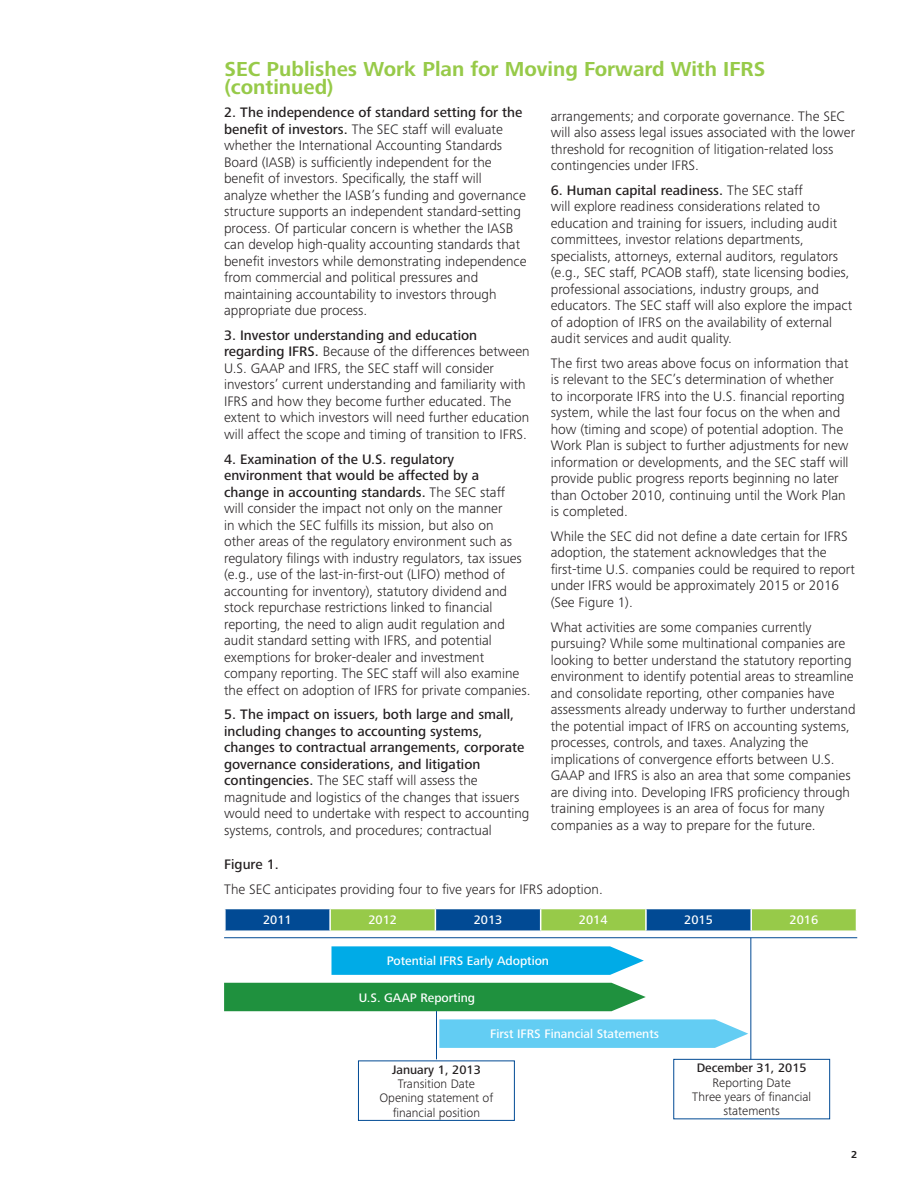
<style>
.page{position:relative;width:918px;height:1188px;background:#fff}
.page>*{position:absolute;margin:0;border:0;box-sizing:border-box;transform-origin:0 0}
.Subhead_B_Subhead__B{font:700 21px/18px "Frutiger Next Pro";color:#97ca49}
.Body_copy{font:300 14.25px/16.5px "Frutiger Next Pro";color:#231f20}
.Body_copy-2{font:500 14.25px/16.5px "Frutiger Next Pro";color:#231f20}
.Table_Copy{font:300 12.75px/14.2px "Frutiger Next Pro";color:#231f20;text-align:center}
.Table_Copy-2{font:500 12.75px "Frutiger Next Pro";color:#fff}
.t1{font:700 10.5px "Frutiger Next Pro";color:#231f20}
.s1{font-weight:500}
.s2{font-weight:300}
</style>
<div class="page">
<svg style="left:225px;top:909px;width:632px;height:21px;background:#508d72"></svg>
<svg style="left:331px;top:946px;width:313px;height:29px;background:#12b1e8"></svg>
<div style="left:224px;top:983px;width:422px;height:28px;background:#1f913e"></div>
<svg style="left:439px;top:1019px;width:309px;height:29px;background:#6ed0f3"></svg>
<div style="left:358px;top:1061px;width:157px;height:60px;border:1px solid #014a94"></div>
<div style="left:673px;top:1059px;width:157px;height:60px;border:1px solid #014a94"></div>
<hr style="left:436px;top:1011px;width:1px;height:48px;background:#014a94">
<hr style="left:750px;top:938px;width:1px;height:121px;background:#014a94">
<hr style="left:224px;top:937px;width:633px;height:1px;background:#014a94">
<p class="Subhead_B_Subhead__B" style="left:225px;top:60px;width:542px">SEC Publishes Work Plan for Moving Forward With IFRS (continued)</p>
<p class="Body_copy" style="left:551px;top:108px;width:306px">arrangements; and corporate governance. The SEC will also assess legal issues associated with the lower threshold for recognition of litigation-related loss contingencies under IFRS.</p>
<p class="Body_copy" style="left:551px;top:182px;width:303px"><span class="s1">6. Human capital readiness.</span> The SEC staff<br>will explore readiness considerations related to education and training for issuers, including audit committees, investor relations departments, specialists, attorneys, external auditors, regulators (e.g., SEC staff, PCAOB staff), state licensing bodies, professional associations, industry groups, and educators. The SEC staff will also explore the impact of adoption of IFRS on the availability of external audit services and audit quality.</p>
<p class="Body_copy" style="left:551px;top:355px;width:299px">The first two areas above focus on information that is relevant to the SEC’s determination of whether to incorporate IFRS into the U.S. financial reporting system, while the last four focus on the when and how (timing and scope) of potential adoption. The Work Plan is subject to further adjustments for new information or developments, and the SEC staff will provide public progress reports beginning no later than October 2010, continuing until the Work Plan is completed.</p>
<p class="Body_copy" style="left:551px;top:528px;width:306px">While the SEC did not define a date certain for IFRS adoption, the statement acknowledges that the first-time U.S. companies could be required to report under IFRS would be approximately 2015 or 2016 (See Figure 1).</p>
<p class="Body_copy" style="left:551px;top:619px;width:306px">What activities are some companies currently pursuing? While some multinational companies are looking to better understand the statutory reporting environment to identify potential areas to streamline and consolidate reporting, other companies have assessments already underway to further understand the potential impact of IFRS on accounting systems, processes, controls, and taxes. Analyzing the implications of convergence efforts between U.S.<br>GAAP and IFRS is also an area that some companies are diving into. Developing IFRS proficiency through training employees is an area of focus for many companies as a way to prepare for the future.</p>
<p class="Body_copy-2" style="left:224px;top:856px;width:56px">Figure 1.</p>
<p class="Body_copy" style="left:224px;top:881px;width:380px">The SEC anticipates providing four to five years for IFRS adoption.</p>
<p class="Table_Copy-2" style="left:263px;top:913px;width:30px">2011</p>
<p class="Table_Copy-2" style="left:368px;top:913px;width:30px">2012</p>
<p class="Table_Copy-2" style="left:474px;top:913px;width:30px">2013</p>
<p class="Table_Copy-2" style="left:579px;top:913px;width:30px">2014</p>
<p class="Table_Copy-2" style="left:684px;top:913px;width:30px">2015</p>
<p class="Table_Copy-2" style="left:790px;top:913px;width:30px">2016</p>
<p class="Table_Copy-2" style="left:387px;top:953px;width:164px">Potential IFRS Early Adoption</p>
<p class="Table_Copy-2" style="left:359px;top:990px;width:118px">U.S. GAAP Reporting</p>
<p class="Table_Copy-2" style="left:490px;top:1026px;width:171px">First IFRS Financial Statements</p>
<p class="Table_Copy" style="left:380px;top:1062px;width:115px"><span class="s1">January 1, 2013<br></span>Transition Date<br>Opening statement of financial position</p>
<p class="Table_Copy" style="left:692px;top:1061px;width:121px"><span class="s1">December 31, 2015<br></span>Reporting Date<br>Three years of financial statements</p>
<p class="Body_copy" style="left:224px;top:104px;width:304px"><span class="s1">2. The independence of standard setting for the benefit of investors.</span> The SEC staff will evaluate whether the International Accounting Standards Board (IASB) is sufficiently independent for the benefit of investors. Specifically, the staff will analyze whether the IASB’s funding and governance structure supports an independent standard-setting process. Of particular concern is whether the IASB can develop high-quality accounting standards that benefit investors while demonstrating independence from commercial and political pressures and maintaining accountability to investors through appropriate due process.</p>
<p class="Body_copy" style="left:224px;top:327px;width:307px"><span class="s1">3. Investor understanding and education regarding IFRS.</span> Because of the differences between U.S. GAAP and IFRS, the SEC staff will consider investors’ current understanding and familiarity with IFRS and how they become further educated. The extent to which investors will need further education will affect the scope and timing of transition to IFRS.</p>
<p class="Body_copy" style="left:224px;top:451px;width:308px"><span class="s1">4. Examination of the U.S. regulatory environment that would be affected by a<br>change in accounting standards.</span> The SEC staff<br>will consider the impact not only on the manner<br>in which the SEC fulfills its mission, but also on<br>other areas of the regulatory environment such as regulatory filings with industry regulators, tax issues (e.g., use of the last-in-first-out (LIFO) method of accounting for inventory), statutory dividend and stock repurchase restrictions linked to financial reporting, the need to align audit regulation and audit standard setting with IFRS, and potential exemptions for broker-dealer and investment company reporting. The SEC staff will also examine the effect on adoption of IFRS for private companies.</p>
<p class="Body_copy-2" style="left:224px;top:706px;width:307px">5. The impact on issuers, both large and small, including changes to accounting systems, changes to contractual arrangements, corporate governance considerations, and litigation contingencies. <span class="s2">The SEC staff will assess the magnitude and logistics of the changes that issuers would need to undertake with respect to accounting systems, controls, and procedures; contractual</span></p>
<p class="t1" style="left:851px;top:1148px;width:8px">2</p>
</div>
